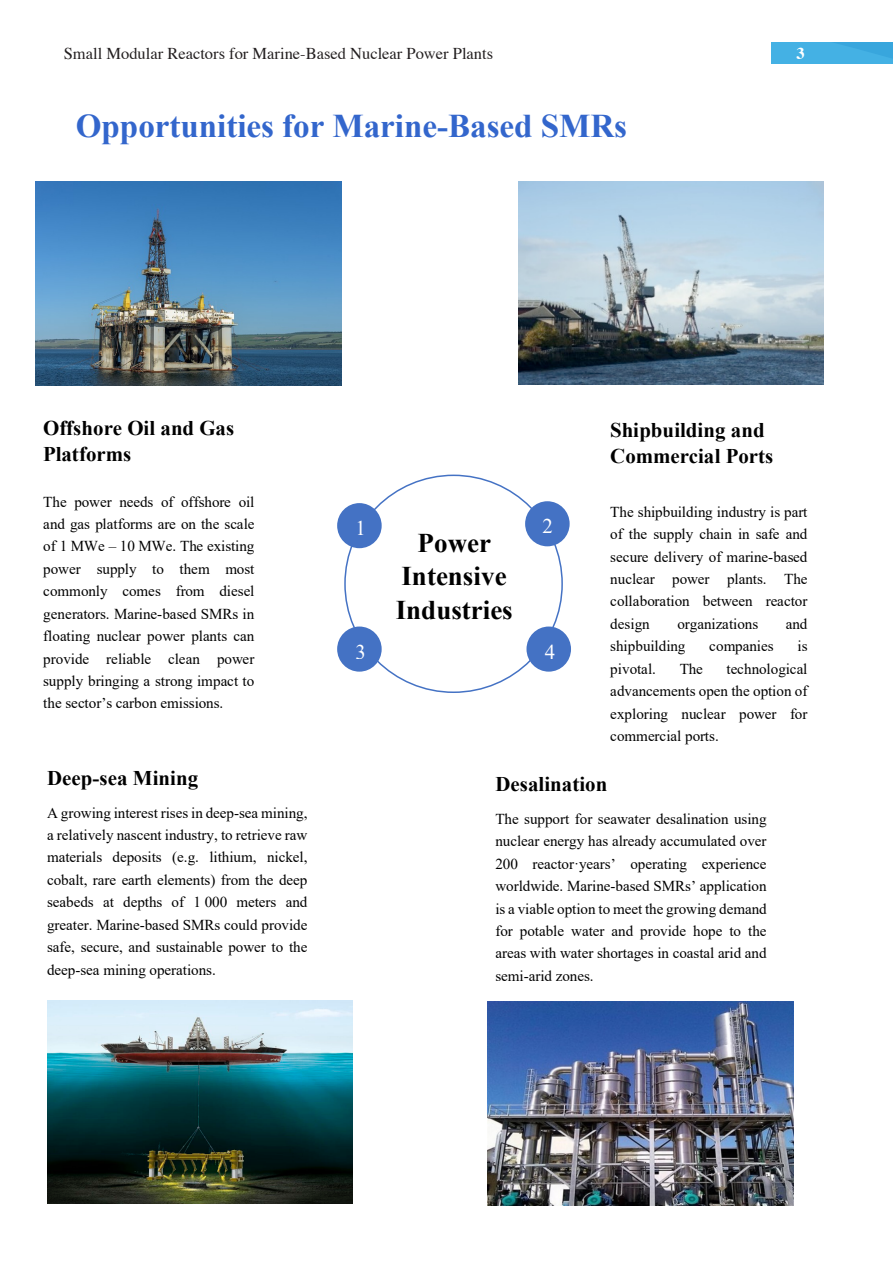
<style>
.page{position:relative;width:893px;height:1263px;background:#fff}
.page>*{position:absolute;margin:0;border:0;box-sizing:border-box;transform-origin:0 0}
.t1{font:700 33.15px "Times New Roman";color:#36c}
.t2{font:700 27px/33.5px "Times New Roman";color:#000;text-align:center}
.t3{font:700 20.85px/26px "Times New Roman";color:#000}
.t4{font:20.85px "Times New Roman";color:#fff}
.t5{font:16.5px "Times";color:#231f20}
.t6{font:700 16.5px "Times";color:#fff}
.t7{font:15.15px/22.4px "Times New Roman";color:#000;text-align:justify}
</style>
<div class="page">
<img style="left:48px;top:1000px;width:305px;height:204px">
<img style="left:36px;top:182px;width:305px;height:204px">
<img style="left:518px;top:181px;width:305px;height:203px">
<img style="left:488px;top:1001px;width:305px;height:204px">
<div style="left:337px;top:626px;width:45px;height:46px;background:#4472c4;border-radius:50%"></div>
<div style="left:337px;top:503px;width:45px;height:45px;background:#4472c4;border-radius:50%"></div>
<div style="left:525px;top:501px;width:45px;height:45px;background:#4472c4;border-radius:50%"></div>
<div style="left:526px;top:626px;width:45px;height:46px;background:#4472c4;border-radius:50%"></div>
<svg style="left:772px;top:43px;width:121px;height:21px;background:#41afe2"></svg>
<p class="t5" style="left:64px;top:38px;width:431px">Small Modular Reactors for Marine-Based Nuclear Power Plants</p>
<p class="t6" style="left:796px;top:38px;width:10px">3</p>
<h1 class="t1" style="left:76px;top:102px;width:553px">Opportunities for Marine-Based SMRs</h1>
<h3 class="t3" style="left:43px;top:415px;width:192px">Offshore Oil and Gas<br>Platforms</h3>
<p class="t7" style="left:43px;top:490px;width:213px">The power needs of offshore oil and gas platforms are on the scale of 1 MWe – 10 MWe. The existing power supply to them most commonly comes from diesel generators. Marine-based SMRs in floating nuclear power plants can provide reliable clean power supply bringing a strong impact to the sector’s carbon emissions.</p>
<p class="t7" style="left:610px;top:500px;width:199px">The shipbuilding industry is part of the supply chain in safe and secure delivery of marine-based nuclear power plants. The collaboration between reactor design</p>
<h3 class="t3" style="left:610px;top:417px;width:164px">Shipbuilding and<br>Commercial Ports</h3>
<h3 class="t4" style="left:355px;top:514px;width:12px">1</h3>
<h3 class="t4" style="left:543px;top:511px;width:12px">2</h3>
<h2 class="t2" style="left:396px;top:525px;width:119px">Power<br>Intensive<br>Industries</h2>
<p class="t7" style="left:678px;top:612px;width:82px">organizations</p>
<p class="t7" style="left:786px;top:612px;width:23px">and</p>
<p class="t7" style="left:610px;top:635px;width:77px">shipbuilding</p>
<p class="t7" style="left:709px;top:635px;width:66px">companies</p>
<p class="t7" style="left:797px;top:635px;width:12px">is</p>
<p class="t7" style="left:610px;top:657px;width:47px">pivotal.</p>
<p class="t7" style="left:680px;top:657px;width:25px">The</p>
<h3 class="t4" style="left:355px;top:637px;width:12px">3</h3>
<h3 class="t4" style="left:545px;top:637px;width:12px">4</h3>
<p class="t7" style="left:610px;top:657px;width:199px;text-indent:116px">technological advancements open the option of exploring nuclear power for commercial ports.</p>
<h3 class="t3" style="left:47px;top:764px;width:152px">Deep-sea Mining</h3>
<p class="t7" style="left:47px;top:801px;width:262px">A growing interest rises in deep-sea mining, a relatively nascent industry, to retrieve raw materials deposits (e.g. lithium, nickel, cobalt, rare earth elements) from the deep seabeds at depths of 1 000 meters and greater. Marine-based SMRs could provide safe, secure, and sustainable power to the deep-sea mining operations.</p>
<h3 class="t3" style="left:495px;top:771px;width:113px">Desalination</h3>
<p class="t7" style="left:495px;top:807px;width:273px">The support for seawater desalination using nuclear energy has already accumulated over 200 reactor·years’ operating experience worldwide. Marine-based SMRs’ application is a viable option to meet the growing demand for potable water and provide hope to the areas with water shortages in coastal arid and semi-arid zones.</p>
</div>
